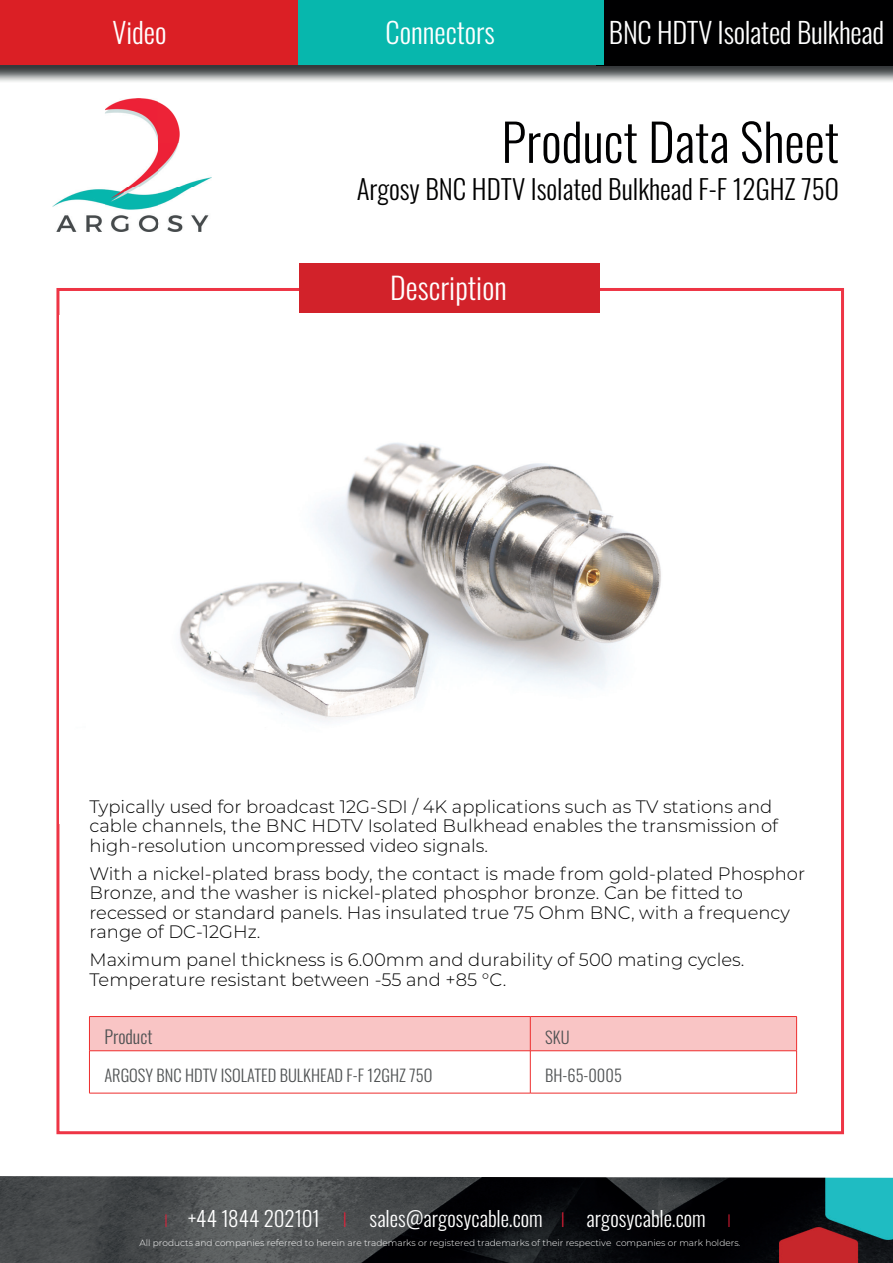
<style>
.page{position:relative;width:893px;height:1263px;background:#fff}
.page>*{position:absolute;margin:0;border:0;box-sizing:border-box;transform-origin:0 0}
.t1{font:300 51px "Oswald";color:#000001}
.t2{font:300 30px "Oswald";color:#fff}
.t3{font:300 28.5px "Oswald";letter-spacing:-.01em;color:#fff}
.t4{font:300 27px "Oswald";color:#000001}
.t5{font:300 21px "Oswald";color:#fff}
.t6{font:300 18px/19.5px "Montserrat";color:#000001}
.t7{font:300 18px "Oswald";color:#4f5253}
.t8{font:300 16.5px "Oswald";color:#4f5253}
.t9{font:300 9px "Montserrat";color:#fff}
.s1{font-family:"Montserrat";font-size:18px;color:#ed1e38}
.s2{font-family:"Montserrat";color:#ed1e38}
</style>
<div class="page">
<img style="left:53px;top:99px;width:159px;height:133px">
<img style="left:0;top:64px;width:893px;height:18px">
<div style="left:0;top:0;width:893px;height:64px;background:#db1f25"></div>
<div style="left:596px;top:0;width:297px;height:65px;background:#000001"></div>
<div style="left:298px;top:0;width:305px;height:64px;background:#07b7ad"></div>
<img style="left:0;top:1176px;width:893px;height:87px">
<div style="left:90px;top:1017px;width:706px;height:33px;background:#f9c5c5"></div>
<hr style="left:89px;top:1016px;width:441px;height:1px;background:#ee2d2d">
<hr style="left:89px;top:1017px;width:1px;height:33px;background:#ee2d2d">
<hr style="left:530px;top:1016px;width:267px;height:1px;background:#ee2d2d">
<hr style="left:530px;top:1017px;width:1px;height:33px;background:#ee2d2d">
<hr style="left:796px;top:1017px;width:1px;height:33px;background:#ee2d2d">
<hr style="left:89px;top:1050px;width:441px;height:1px;background:#ee2d2d">
<hr style="left:89px;top:1051px;width:1px;height:42px;background:#ee2d2d">
<hr style="left:530px;top:1050px;width:267px;height:1px;background:#ee2d2d">
<hr style="left:530px;top:1051px;width:1px;height:42px;background:#ee2d2d">
<hr style="left:796px;top:1051px;width:1px;height:42px;background:#ee2d2d">
<hr style="left:89px;top:1093px;width:441px;height:1px;background:#ee2d2d">
<hr style="left:530px;top:1093px;width:267px;height:1px;background:#ee2d2d">
<img style="left:179px;top:442px;width:482px;height:280px">
<div style="left:299px;top:263px;width:301px;height:50px;background:#d2222a"></div>
<h3 class="t3" style="left:112px;top:7px;width:56px">Video</h3>
<h3 class="t3" style="left:386px;top:7px;width:111px">Connectors</h3>
<h3 class="t3" style="left:609px;top:7px;width:277px">BNC HDTV Isolated Bulkhead</h3>
<h1 class="t1" style="left:501px;top:97px;width:339px">Product Data Sheet</h1>
<h3 class="t4" style="left:357px;top:165px;width:484px">Argosy BNC HDTV Isolated Bulkhead F-F 12GHZ 75O</h3>
<h2 class="t2" style="left:390px;top:261px;width:118px">Description</h2>
<p class="t6" style="left:89px;top:796px;width:690px">Typically used for broadcast 12G-SDI / 4K applications such as TV stations and cable channels, the BNC HDTV Isolated Bulkhead enables the transmission of high-resolution uncompressed video signals.</p>
<p class="t6" style="left:89px;top:863px;width:717px">With a nickel-plated brass body, the contact is made from gold-plated Phosphor Bronze, and the washer is nickel-plated phosphor bronze. Can be fitted to recessed or standard panels. Has insulated true 75 Ohm BNC, with a frequency range of DC-12GHz.</p>
<p class="t6" style="left:89px;top:949px;width:656px">Maximum panel thickness is 6.00mm and durability of 500 mating cycles.<br>Temperature resistant between -55 and +85 °C.</p>
<p class="t7" style="left:104px;top:1021px;width:50px">Product</p>
<p class="t8" style="left:545px;top:1022px;width:26px">SKU</p>
<p class="t8" style="left:104px;top:1060px;width:330px">ARGOSY BNC HDTV ISOLATED BULKHEAD F-F 12GHZ 75O</p>
<p class="t8" style="left:545px;top:1060px;width:78px">BH-65-0005</p>
<p class="t5" style="left:164px;top:1199px;width:570px"><span class="s1">I</span> +44 1844 202101 <span class="s2">I</span> sales@argosycable.com <span class="s2">I</span> argosycable.com <span class="s1">I</span></p>
<p class="t9" style="left:139px;top:1237px;width:602px">All products and companies referred to herein are trademarks or registered trademarks of their respective companies or mark holders.</p>
</div>
